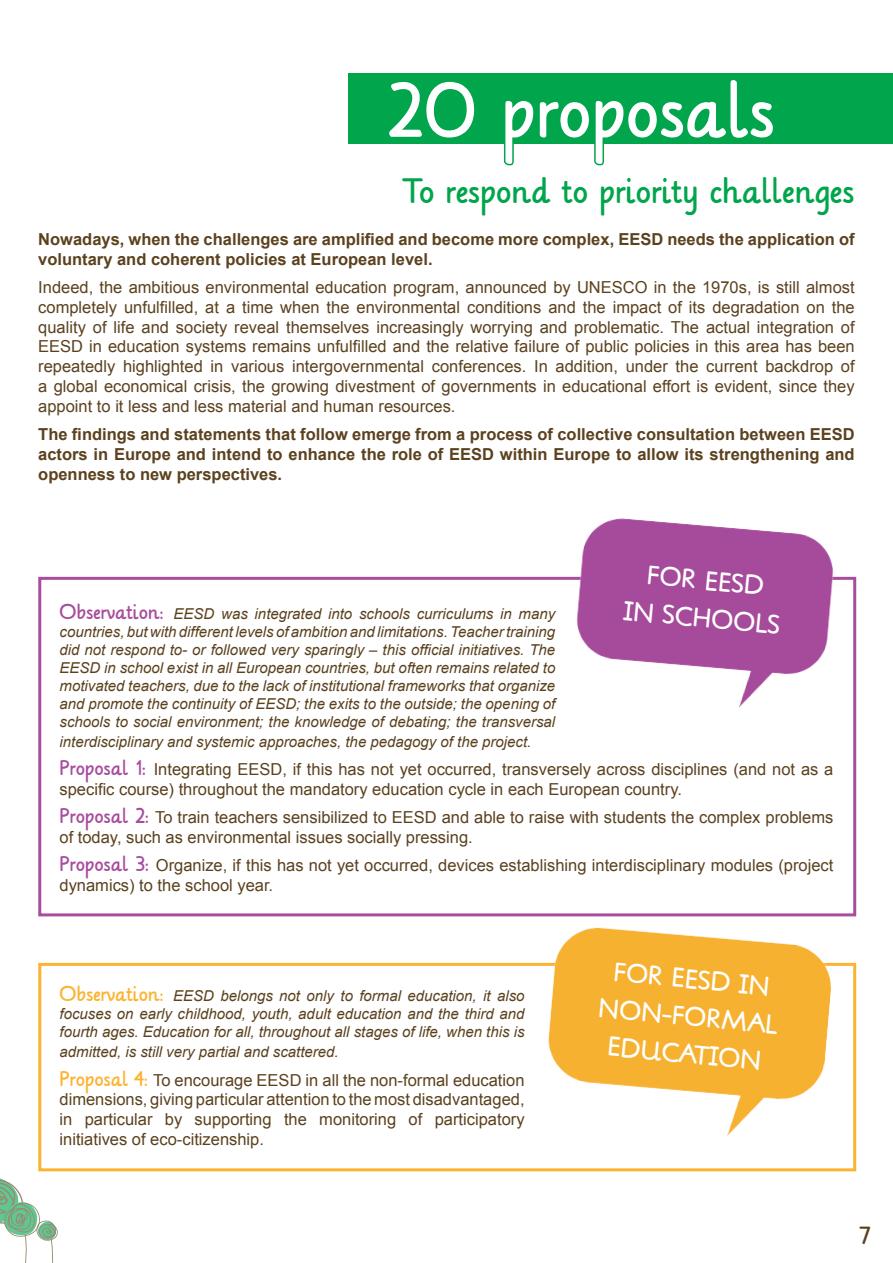
<style>
.page{position:relative;width:893px;height:1263px;background:#fff}
.page>*{position:absolute;margin:0;border:0;box-sizing:border-box;transform-origin:0 0}
.t1{font:60px "Lilly";color:#fff}
.t2{font:27.75px "Lilly";color:#00a54c}
.t3{font:21px/37.5px "Lilly";color:#fff;text-align:center}
.t4{font:19.5px "Lilly";color:#5b411e}
.t5{font:16.5px/19.8px "Arial";color:#5b411e}
.t6{font:700 16.5px/19.8px "Arial";color:#5b411e}
.t7{font:italic 15px/18px "Arial";color:#5b411e;text-align:justify}
.s1{font-family:"Lilly";font-style:normal;font-size:16.5px;color:#a84c9d}
.s2{font-family:"Lilly";color:#a84c9d}
.s3{font-family:"Lilly";font-style:normal;font-size:16.5px;color:#fcb331}
.s4{font-family:"Lilly";color:#fcb331}
</style>
<div class="page">
<div style="left:349px;top:73px;width:544px;height:71px;background:#00a54c"></div>
<svg style="left:503px;top:144px;width:101px;height:22px"></svg>
<div style="left:38px;top:577px;width:818px;height:339px;background:#fff;border:3px solid #a84c9d"></div>
<img style="left:555px;top:518px;width:300px;height:212px">
<div style="left:38px;top:963px;width:818px;height:208px;background:#fff;border:3px solid #fcb331"></div>
<img style="left:525px;top:907px;width:329px;height:254px">
<svg style="left:0;top:1178px;width:58px;height:85px"></svg>
<p class="t1" style="left:389px;top:62px;width:388px">20 proposals</p>
<p class="t2" style="left:403px;top:169px;width:453px">To respond to priority challenges</p>
<p class="t6" style="left:38px;top:230px;width:818px">Nowadays, when the challenges are amplified and become more complex, EESD needs the application of voluntary and coherent policies at European level.</p>
<p class="t5" style="left:38px;top:277px;width:818px;text-align:justify">Indeed, the ambitious environmental education program, announced by UNESCO in the 1970s, is still almost completely unfulfilled, at a time when the environmental conditions and the impact of its degradation on the quality of life and society reveal themselves increasingly worrying and problematic. The actual integration of EESD in education systems remains unfulfilled and the relative failure of public policies in this area has been repeatedly highlighted in various intergovernmental conferences. In addition, under the current backdrop of a global economical crisis, the growing divestment of governments in educational effort is evident, since they appoint to it less and less material and human resources.</p>
<p class="t6" style="left:38px;top:425px;width:818px;text-align:justify">The findings and statements that follow emerge from a process of collective consultation between EESD actors in Europe and intend to enhance the role of EESD within Europe to allow its strengthening and openness to new perspectives.</p>
<p class="t3" style="left:649px;top:558px;width:119px;rotate:5deg">FOR EESD</p>
<p class="t7" style="left:60px;top:605px;width:497px"><span class="s1">Observation:</span> EESD was integrated into schools curriculums in many</p>
<p class="t3" style="left:626px;top:593px;width:158px;rotate:5deg">IN SCHOOLS</p>
<p class="t7" style="left:60px;top:623px;width:497px">countries, but with different levels of ambition and limitations. Teacher training did not respond to- or followed very sparingly – this official initiatives. The EESD in school exist in all European countries, but often remains related to motivated teachers, due to the lack of institutional frameworks that organize and promote the continuity of EESD; the exits to the outside; the opening of schools to social environment; the knowledge of debating; the transversal</p>
<p class="t7" style="left:60px;top:733px;width:473px">interdisciplinary and systemic approaches, the pedagogy of the project.</p>
<p class="t5" style="left:60px;top:760px;width:775px"><span class="s2">Proposal 1:</span> Integrating EESD, if this has not yet occurred, transversely across disciplines (and not as a specific course) throughout the mandatory education cycle in each European country.</p>
<p class="t5" style="left:60px;top:808px;width:775px"><span class="s2">Proposal 2:</span> To train teachers sensibilized to EESD and able to raise with students the complex problems of today, such as environmental issues socially pressing.</p>
<p class="t5" style="left:60px;top:856px;width:775px"><span class="s2">Proposal 3:</span> Organize, if this has not yet occurred, devices establishing interdisciplinary modules (project dynamics) to the school year.</p>
<p class="t7" style="left:60px;top:987px;width:467px"><span class="s3">Observation:</span> EESD belongs not only to formal education, it also focuses on early childhood, youth, adult education and the third and fourth ages. Education for all, throughout all stages of life, when this is</p>
<p class="t7" style="left:60px;top:1043px;width:281px">admitted, is still very partial and scattered.</p>
<p class="t5" style="left:60px;top:1070px;width:467px;text-align:justify"><span class="s4">Proposal 4:</span> To encourage EESD in all the non-formal education dimensions, giving particular attention to the most disadvantaged, in particular by supporting the monitoring of participatory initiatives of eco-citizenship.</p>
<p class="t3" style="left:616px;top:954px;width:158px;rotate:5deg">FOR EESD IN</p>
<p class="t3" style="left:600px;top:990px;width:181px;rotate:5deg">NON-FORMAL<br>EDUCATION</p>
<p class="t4" style="left:860px;top:1219px;width:13px">7</p>
</div>
